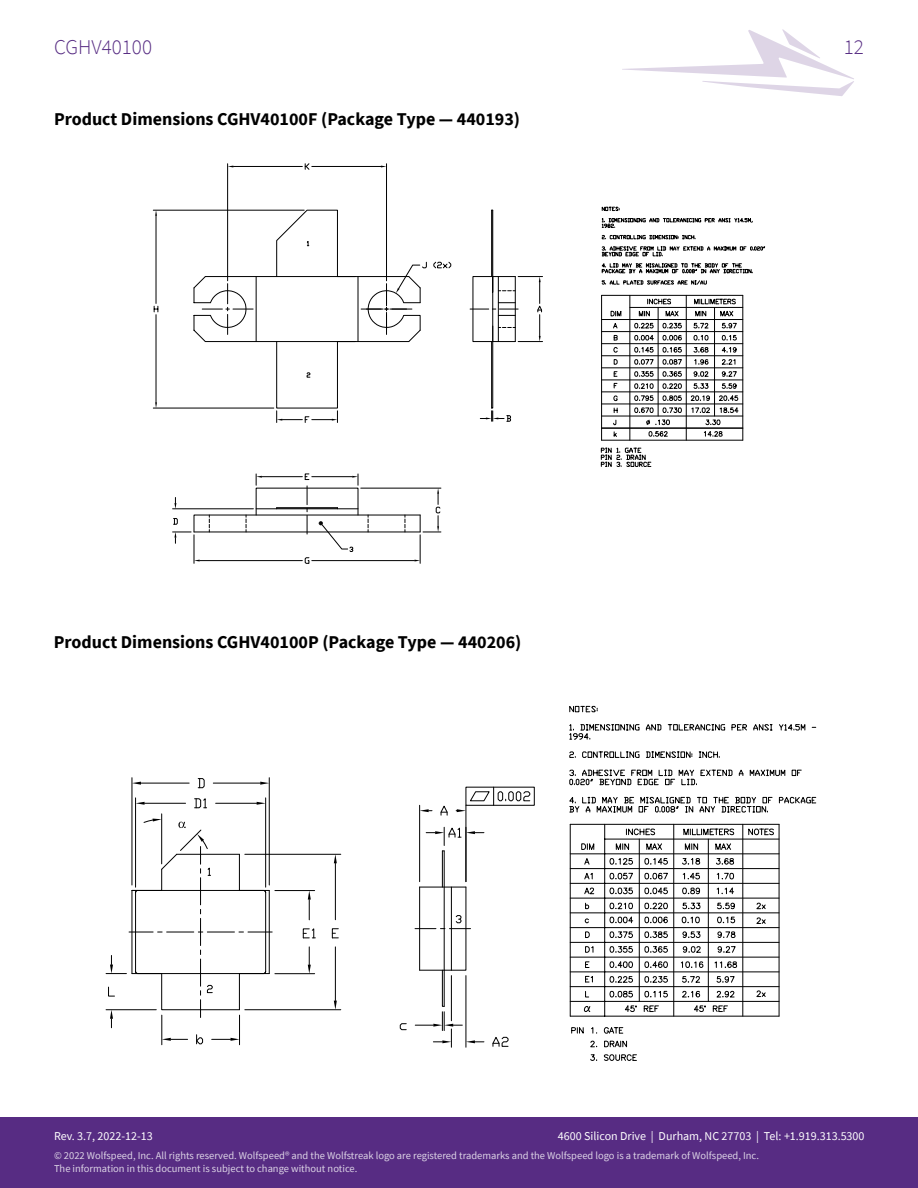
<style>
.page{position:relative;width:918px;height:1188px;background:#fff}
.page>*{position:absolute;margin:0;border:0;box-sizing:border-box;transform-origin:0 0}
.t1{font:300 21px "Source Sans Pro";color:#572c83}
.t2{font:700 18px "Source Sans Pro";color:#000}
.t3{font:12px "Source Sans Pro";color:#fff}
.t4{font:10.5px/12.6px "Source Sans Pro";color:#fff}
</style>
<div class="page">
<svg style="left:622px;top:29px;width:232px;height:67px"></svg>
<div style="left:0;top:1118px;width:918px;height:70px;background:#572c83"></div>
<hr style="left:570px;top:824px;width:209px;height:1px;background:#000">
<hr style="left:605px;top:839px;width:174px;height:1px;background:#000">
<hr style="left:570px;top:854px;width:209px;height:1px;background:#000">
<hr style="left:570px;top:868px;width:209px;height:1px;background:#000">
<hr style="left:570px;top:883px;width:209px;height:1px;background:#000">
<hr style="left:570px;top:898px;width:209px;height:1px;background:#000">
<hr style="left:570px;top:913px;width:209px;height:1px;background:#000">
<hr style="left:570px;top:927px;width:209px;height:1px;background:#000">
<hr style="left:570px;top:942px;width:209px;height:1px;background:#000">
<hr style="left:570px;top:957px;width:209px;height:1px;background:#000">
<hr style="left:570px;top:972px;width:209px;height:1px;background:#000">
<hr style="left:570px;top:986px;width:209px;height:1px;background:#000">
<hr style="left:570px;top:1001px;width:209px;height:1px;background:#000">
<hr style="left:570px;top:1016px;width:209px;height:1px;background:#000">
<hr style="left:604px;top:824px;width:1px;height:192px;background:#000">
<svg style="left:581px;top:843px;width:13px;height:7px"></svg>
<hr style="left:570px;top:824px;width:1px;height:192px;background:#000">
<svg style="left:584px;top:858px;width:6px;height:7px"></svg>
<svg style="left:584px;top:872px;width:9px;height:8px"></svg>
<svg style="left:584px;top:887px;width:10px;height:8px"></svg>
<svg style="left:585px;top:918px;width:4px;height:5px"></svg>
<svg style="left:585px;top:931px;width:5px;height:7px"></svg>
<svg style="left:585px;top:946px;width:9px;height:7px"></svg>
<svg style="left:585px;top:903px;width:4px;height:6px"></svg>
<svg style="left:585px;top:961px;width:5px;height:7px"></svg>
<svg style="left:571px;top:1027px;width:26px;height:20px"></svg>
<svg style="left:590px;top:1054px;width:7px;height:7px"></svg>
<svg style="left:603px;top:1027px;width:34px;height:34px"></svg>
<svg style="left:585px;top:975px;width:8px;height:8px"></svg>
<hr style="left:708px;top:839px;width:1px;height:162px;background:#000">
<svg style="left:694px;top:1005px;width:12px;height:7px"></svg>
<svg style="left:713px;top:1005px;width:15px;height:7px"></svg>
<svg style="left:682px;top:828px;width:53px;height:37px"></svg>
<hr style="left:742px;top:824px;width:1px;height:192px;background:#000">
<svg style="left:682px;top:872px;width:18px;height:8px"></svg>
<svg style="left:716px;top:872px;width:18px;height:8px"></svg>
<svg style="left:716px;top:887px;width:18px;height:7px"></svg>
<svg style="left:682px;top:887px;width:18px;height:7px"></svg>
<svg style="left:717px;top:916px;width:18px;height:7px"></svg>
<svg style="left:682px;top:916px;width:18px;height:7px"></svg>
<svg style="left:717px;top:931px;width:19px;height:7px"></svg>
<svg style="left:682px;top:931px;width:19px;height:7px"></svg>
<svg style="left:717px;top:946px;width:19px;height:7px"></svg>
<svg style="left:683px;top:946px;width:18px;height:7px"></svg>
<svg style="left:717px;top:903px;width:18px;height:6px"></svg>
<svg style="left:682px;top:903px;width:19px;height:6px"></svg>
<svg style="left:714px;top:961px;width:23px;height:7px"></svg>
<svg style="left:680px;top:961px;width:24px;height:7px"></svg>
<svg style="left:716px;top:976px;width:19px;height:7px"></svg>
<svg style="left:682px;top:976px;width:18px;height:7px"></svg>
<hr style="left:779px;top:824px;width:1px;height:192px;background:#000">
<svg style="left:748px;top:828px;width:26px;height:8px"></svg>
<svg style="left:756px;top:903px;width:10px;height:7px"></svg>
<svg style="left:756px;top:990px;width:10px;height:8px"></svg>
<svg style="left:584px;top:1006px;width:7px;height:6px"></svg>
<svg style="left:569px;top:705px;width:29px;height:8px"></svg>
<svg style="left:646px;top:724px;width:16px;height:7px"></svg>
<svg style="left:668px;top:724px;width:57px;height:7px"></svg>
<svg style="left:731px;top:724px;width:16px;height:7px"></svg>
<svg style="left:753px;top:724px;width:19px;height:7px"></svg>
<svg style="left:779px;top:724px;width:27px;height:7px"></svg>
<svg style="left:569px;top:724px;width:71px;height:16px"></svg>
<svg style="left:569px;top:751px;width:7px;height:7px"></svg>
<svg style="left:582px;top:751px;width:58px;height:7px"></svg>
<svg style="left:646px;top:751px;width:47px;height:7px"></svg>
<svg style="left:699px;top:751px;width:21px;height:7px"></svg>
<svg style="left:739px;top:769px;width:5px;height:7px"></svg>
<svg style="left:750px;top:769px;width:35px;height:7px"></svg>
<svg style="left:792px;top:769px;width:10px;height:7px"></svg>
<svg style="left:569px;top:769px;width:164px;height:17px"></svg>
<svg style="left:779px;top:796px;width:37px;height:8px"></svg>
<svg style="left:569px;top:796px;width:204px;height:17px"></svg>
<hr style="left:442px;top:851px;width:1px;height:36px;background:#000">
<hr style="left:444px;top:851px;width:1px;height:155px;background:#000">
<hr style="left:419px;top:805px;width:1px;height:77px;background:#000">
<hr style="left:466px;top:805px;width:1px;height:77px;background:#000">
<svg style="left:420px;top:809px;width:12px;height:3px"></svg>
<svg style="left:440px;top:805px;width:8px;height:11px"></svg>
<svg style="left:426px;top:827px;width:58px;height:25px"></svg>
<hr style="left:161px;top:1015px;width:1px;height:30px;background:#000">
<hr style="left:239px;top:1015px;width:1px;height:30px;background:#000">
<svg style="left:162px;top:1038px;width:26px;height:3px"></svg>
<svg style="left:212px;top:1038px;width:27px;height:3px"></svg>
<svg style="left:196px;top:1035px;width:7px;height:10px"></svg>
<svg style="left:400px;top:1023px;width:7px;height:7px"></svg>
<hr style="left:245px;top:1009px;width:96px;height:1px;background:#000">
<hr style="left:245px;top:854px;width:96px;height:1px;background:#000">
<hr style="left:335px;top:947px;width:1px;height:54px;background:#000">
<hr style="left:335px;top:863px;width:1px;height:57px;background:#000">
<svg style="left:334px;top:1001px;width:3px;height:9px"></svg>
<svg style="left:334px;top:854px;width:3px;height:9px"></svg>
<svg style="left:332px;top:928px;width:7px;height:11px"></svg>
<hr style="left:275px;top:973px;width:40px;height:1px;background:#000">
<hr style="left:275px;top:890px;width:40px;height:1px;background:#000">
<svg style="left:308px;top:947px;width:3px;height:27px"></svg>
<svg style="left:308px;top:891px;width:3px;height:29px"></svg>
<svg style="left:303px;top:928px;width:12px;height:11px"></svg>
<svg style="left:456px;top:787px;width:74px;height:25px"></svg>
<div style="left:466px;top:787px;width:69px;height:19px;border:1px solid #000"></div>
<hr style="left:132px;top:778px;width:1px;height:107px;background:#000">
<hr style="left:269px;top:778px;width:1px;height:107px;background:#000">
<hr style="left:141px;top:783px;width:48px;height:1px;background:#000">
<hr style="left:213px;top:783px;width:47px;height:1px;background:#000">
<svg style="left:132px;top:782px;width:9px;height:3px"></svg>
<svg style="left:260px;top:782px;width:9px;height:3px"></svg>
<svg style="left:198px;top:778px;width:7px;height:10px"></svg>
<svg style="left:415px;top:886px;width:69px;height:161px"></svg>
<svg style="left:492px;top:1036px;width:17px;height:11px"></svg>
<svg style="left:585px;top:991px;width:4px;height:7px"></svg>
<svg style="left:609px;top:824px;width:65px;height:193px"></svg>
<svg style="left:716px;top:991px;width:19px;height:7px"></svg>
<svg style="left:682px;top:990px;width:18px;height:8px"></svg>
<svg style="left:106px;top:797px;width:166px;height:231px"></svg>
<svg style="left:756px;top:917px;width:10px;height:7px"></svg>
<hr style="left:602px;top:331px;width:141px;height:1px;background:#000">
<hr style="left:602px;top:343px;width:141px;height:1px;background:#000">
<hr style="left:602px;top:367px;width:141px;height:1px;background:#000">
<hr style="left:602px;top:355px;width:141px;height:1px;background:#000">
<hr style="left:602px;top:319px;width:141px;height:1px;background:#000">
<hr style="left:602px;top:295px;width:141px;height:1px;background:#000">
<hr style="left:630px;top:307px;width:113px;height:1px;background:#000">
<svg style="left:613px;top:347px;width:5px;height:6px"></svg>
<hr style="left:658px;top:307px;width:1px;height:109px;background:#000">
<hr style="left:629px;top:295px;width:1px;height:145px;background:#000">
<hr style="left:601px;top:295px;width:1px;height:145px;background:#000">
<hr style="left:686px;top:295px;width:1px;height:145px;background:#000">
<svg style="left:613px;top:359px;width:5px;height:6px"></svg>
<svg style="left:662px;top:359px;width:20px;height:6px"></svg>
<svg style="left:613px;top:335px;width:5px;height:6px"></svg>
<svg style="left:610px;top:310px;width:12px;height:19px"></svg>
<hr style="left:742px;top:295px;width:1px;height:145px;background:#000">
<hr style="left:714px;top:307px;width:1px;height:109px;background:#000">
<svg style="left:693px;top:295px;width:45px;height:70px"></svg>
<svg style="left:634px;top:298px;width:48px;height:55px"></svg>
<svg style="left:634px;top:359px;width:20px;height:6px"></svg>
<svg style="left:601px;top:206px;width:165px;height:79px"></svg>
<svg style="left:601px;top:371px;width:143px;height:96px"></svg>
<hr style="left:153px;top:210px;width:151px;height:1px;background:#000">
<hr style="left:153px;top:408px;width:121px;height:1px;background:#000">
<hr style="left:156px;top:216px;width:1px;height:87px;background:#000">
<hr style="left:156px;top:315px;width:1px;height:87px;background:#000">
<svg style="left:155px;top:210px;width:2px;height:6px"></svg>
<svg style="left:155px;top:402px;width:2px;height:6px"></svg>
<svg style="left:154px;top:306px;width:5px;height:6px"></svg>
<svg style="left:193px;top:209px;width:350px;height:214px"></svg>
<svg style="left:173px;top:473px;width:268px;height:91px"></svg>
<hr style="left:227px;top:164px;width:1px;height:117px;background:#000">
<hr style="left:386px;top:164px;width:1px;height:117px;background:#000">
<hr style="left:233px;top:166px;width:69px;height:1px;background:#000">
<hr style="left:312px;top:166px;width:69px;height:1px;background:#000">
<svg style="left:304px;top:163px;width:6px;height:7px"></svg>
<h1 class="t1" style="left:54px;top:34px;width:100px">CGHV40100</h1>
<h1 class="t1" style="left:844px;top:39px;width:22px">12</h1>
<h2 class="t2" style="left:54px;top:107px;width:468px">Product Dimensions CGHV40100F (Package Type — 440193)</h2>
<h2 class="t2" style="left:54px;top:630px;width:469px">Product Dimensions CGHV40100P (Package Type — 440206)</h2>
<p class="t3" style="left:558px;top:1131px;width:308px">4600 Silicon Drive | Durham, NC 27703 | Tel: +1.919.313.5300</p>
<p class="t3" style="left:54px;top:1131px;width:100px">Rev. 3.7, 2022-12-13</p>
<p class="t4" style="left:54px;top:1150px;width:707px">© 2022 Wolfspeed, Inc. All rights reserved. Wolfspeed® and the Wolfstreak logo are registered trademarks and the Wolfspeed logo is a trademark of Wolfspeed, Inc.<br>The information in this document is subject to change without notice.</p>
</div>
